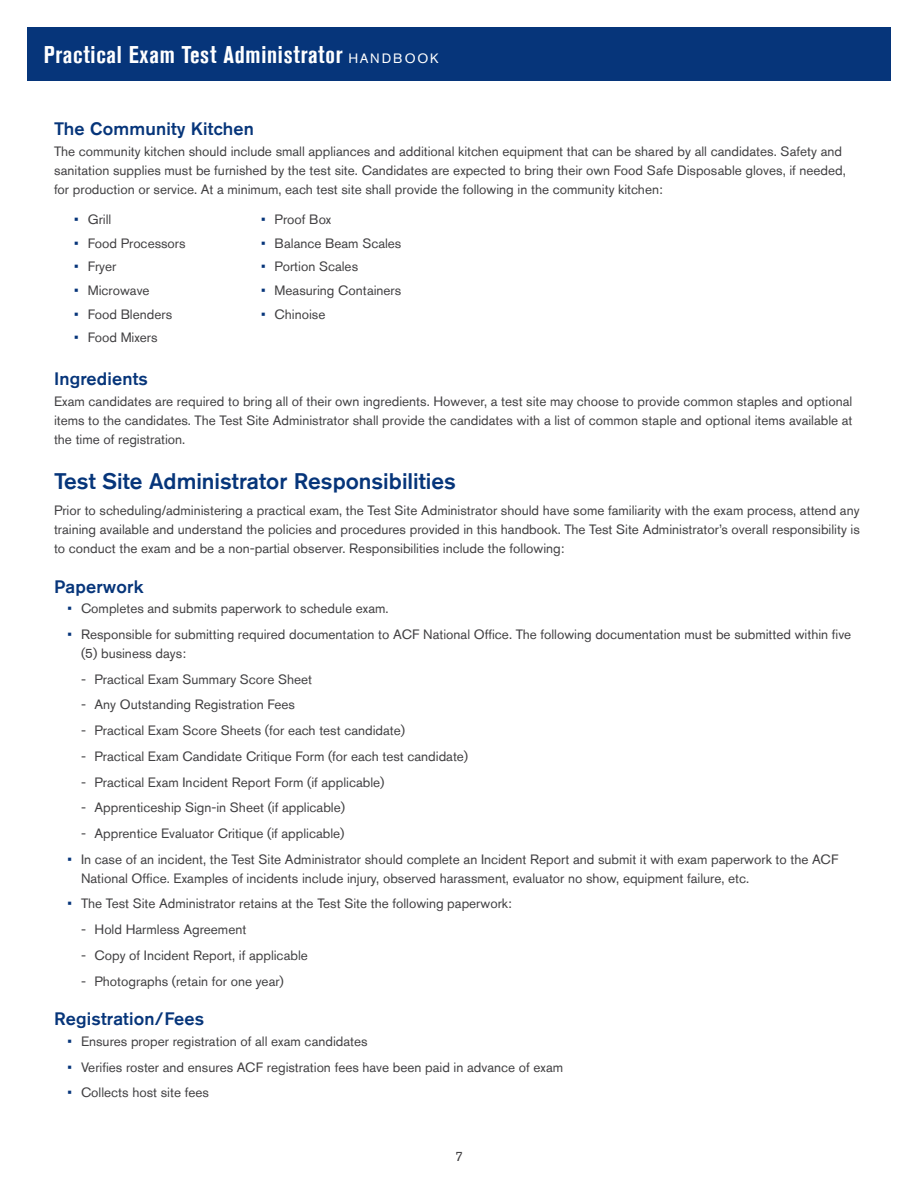
<style>
.page{position:relative;width:918px;height:1188px;background:#fff}
.page>*{position:absolute;margin:0;border:0;box-sizing:border-box;transform-origin:0 0}
.t1{font:700 condensed 24.15px "Akzidenz Grotesk Std";letter-spacing:.03em;color:#fff}
.t2{font:500 22.5px "Akzidenz Grotesk Std";color:#06357a}
.t3{font:500 18px "Akzidenz Grotesk Std";letter-spacing:.01em;color:#06357a}
.t4{font:13.5px/19px "Akzidenz Grotesk Std";color:#414042}
.s1{font-weight:400;font-stretch:normal;font-size:13.5px}
.s2{color:#06357a}
</style>
<div class="page">
<div style="left:27px;top:27px;width:864px;height:54px;background:#06357a"></div>
<h1 class="t1" style="left:44px;top:40px;width:396px">Practical Exam Test Administrator <span class="s1">handbook</span></h1>
<h3 class="t3" style="left:54px;top:118px;width:201px">The Community Kitchen</h3>
<p class="t4" style="left:54px;top:141px;width:793px">The community kitchen should include small appliances and additional kitchen equipment that can be shared by all candidates. Safety and sanitation supplies must be furnished by the test site. Candidates are expected to bring their own Food Safe Disposable gloves, if needed, for production or service. At a minimum, each test site shall provide the following in the community kitchen:</p>
<p class="t4" style="left:74px;top:210px;width:39px"><span class="s2">•</span> Grill</p>
<p class="t4" style="left:261px;top:210px;width:72px"><span class="s2">•</span> Proof Box</p>
<p class="t4" style="left:74px;top:233px;width:113px"><span class="s2">•</span> Food Processors</p>
<p class="t4" style="left:261px;top:233px;width:142px"><span class="s2">•</span> Balance Beam Scales</p>
<p class="t4" style="left:74px;top:257px;width:44px"><span class="s2">•</span> Fryer</p>
<p class="t4" style="left:261px;top:257px;width:99px"><span class="s2">•</span> Portion Scales</p>
<p class="t4" style="left:74px;top:281px;width:77px"><span class="s2">•</span> Microwave</p>
<p class="t4" style="left:261px;top:281px;width:142px"><span class="s2">•</span> Measuring Containers</p>
<p class="t4" style="left:74px;top:304px;width:99px"><span class="s2">•</span> Food Blenders</p>
<p class="t4" style="left:261px;top:304px;width:66px"><span class="s2">•</span> Chinoise</p>
<p class="t4" style="left:74px;top:328px;width:85px"><span class="s2">•</span> Food Mixers</p>
<h3 class="t3" style="left:54px;top:368px;width:96px">Ingredients</h3>
<p class="t4" style="left:54px;top:392px;width:800px;text-align:justify">Exam candidates are required to bring all of their own ingredients. However, a test site may choose to provide common staples and optional items to the candidates. The Test Site Administrator shall provide the candidates with a list of common staple and optional items available at the time of registration.</p>
<h2 class="t2" style="left:54px;top:468px;width:403px">Test Site Administrator Responsibilities</h2>
<p class="t4" style="left:54px;top:501px;width:807px;text-align:justify">Prior to scheduling/administering a practical exam, the Test Site Administrator should have some familiarity with the exam process, attend any training available and understand the policies and procedures provided in this handbook. The Test Site Administrator’s overall responsibility is to conduct the exam and be a non-partial observer. Responsibilities include the following:</p>
<h3 class="t3" style="left:54px;top:575px;width:91px">Paperwork</h3>
<p class="t4" style="left:68px;top:599px;width:323px"><span class="s2">•</span> Completes and submits paperwork to schedule exam.</p>
<p class="t4" style="left:81px;top:625px;width:772px;text-indent:-14px"><span class="s2">•</span> Responsible for submitting required documentation to ACF National Office. The following documentation must be submitted within five (5) business days:</p>
<p class="t4" style="left:81px;top:669px;width:233px">- Practical Exam Summary Score Sheet</p>
<p class="t4" style="left:81px;top:695px;width:216px">- Any Outstanding Registration Fees</p>
<p class="t4" style="left:81px;top:721px;width:326px">- Practical Exam Score Sheets (for each test candidate)</p>
<p class="t4" style="left:81px;top:747px;width:389px">- Practical Exam Candidate Critique Form (for each test candidate)</p>
<p class="t4" style="left:81px;top:772px;width:305px">- Practical Exam Incident Report Form (if applicable)</p>
<p class="t4" style="left:81px;top:798px;width:266px">- Apprenticeship Sign-in Sheet (if applicable)</p>
<p class="t4" style="left:81px;top:824px;width:265px">- Apprentice Evaluator Critique (if applicable)</p>
<p class="t4" style="left:81px;top:849px;width:759px;text-indent:-14px"><span class="s2">•</span> In case of an incident, the Test Site Administrator should complete an Incident Report and submit it with exam paperwork to the ACF<br>National Office. Examples of incidents include injury, observed harassment, evaluator no show, equipment failure, etc.</p>
<p class="t4" style="left:68px;top:894px;width:446px"><span class="s2">•</span> The Test Site Administrator retains at the Test Site the following paperwork:</p>
<p class="t4" style="left:81px;top:920px;width:167px">- Hold Harmless Agreement</p>
<p class="t4" style="left:81px;top:946px;width:228px">- Copy of Incident Report, if applicable</p>
<p class="t4" style="left:81px;top:971px;width:204px">- Photographs (retain for one year)</p>
<h3 class="t3" style="left:54px;top:1008px;width:152px">Registration/Fees</h3>
<p class="t4" style="left:68px;top:1031px;width:302px"><span class="s2">•</span> Ensures proper registration of all exam candidates</p>
<p class="t4" style="left:68px;top:1057px;width:497px"><span class="s2">•</span> Verifies roster and ensures ACF registration fees have been paid in advance of exam</p>
<p class="t4" style="left:68px;top:1083px;width:143px"><span class="s2">•</span> Collects host site fees</p>
<p class="t4" style="left:455px;top:1147px;width:9px">7</p>
</div>
